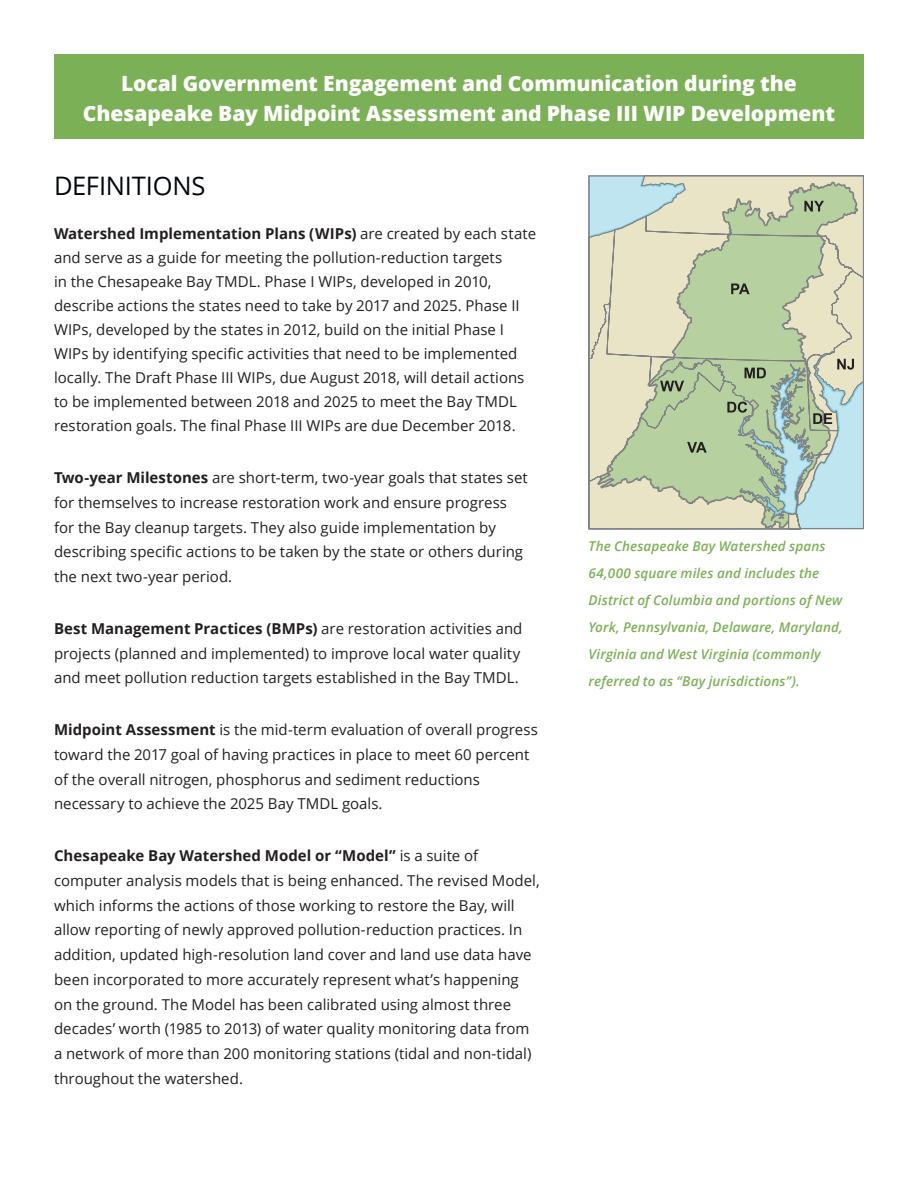
<style>
.page{position:relative;width:918px;height:1188px;background:#fff}
.page>*{position:absolute;margin:0;border:0;box-sizing:border-box;transform-origin:0 0}
.t1{font:25.5px "Open Sans";letter-spacing:-.01em;color:#01060e}
.t2{font:800 21px/30px "Open Sans";letter-spacing:-.005em;color:#fff;text-align:center}
.t3{font:15px/24.8px "Open Sans";color:#231f20}
.t4{font:italic 600 13.5px/27px "Open Sans";letter-spacing:.005em;color:#7cb057}
.s1{font-weight:700}
</style>
<div class="page">
<div style="left:54px;top:54px;width:810px;height:85px;background:#7cb057"></div>
<svg style="left:589px;top:176px;width:275px;height:354px;background:#c5d1b5"></svg>
<h2 class="t2" style="left:83px;top:67px;width:754px">Local Government Engagement and Communication during the<br>Chesapeake Bay Midpoint Assessment and Phase III WIP Development</h2>
<h1 class="t1" style="left:54px;top:168px;width:153px">DEFINITIONS</h1>
<p class="t3" style="left:54px;top:221px;width:484px;line-height:24px"><span class="s1">Watershed Implementation Plans (WIPs)</span> are created by each state and serve as a guide for meeting the pollution-reduction targets<br>in the Chesapeake Bay TMDL. Phase I WIPs, developed in 2010, describe actions the states need to take by 2017 and 2025. Phase II WIPs, developed by the states in 2012, build on the initial Phase I WIPs by identifying specific activities that need to be implemented locally. The Draft Phase III WIPs, due August 2018, will detail actions to be implemented between 2018 and 2025 to meet the Bay TMDL restoration goals. The final Phase III WIPs are due December 2018.</p>
<p class="t3" style="left:54px;top:465px;width:475px"><span class="s1">Two-year Milestones</span> are short-term, two-year goals that states set for themselves to increase restoration work and ensure progress for the Bay cleanup targets. They also guide implementation by describing specific actions to be taken by the state or others during the next two-year period.</p>
<p class="t3" style="left:54px;top:616px;width:470px"><span class="s1">Best Management Practices (BMPs)</span> are restoration activities and projects (planned and implemented) to improve local water quality and meet pollution reduction targets established in the Bay TMDL.</p>
<p class="t3" style="left:54px;top:717px;width:485px"><span class="s1">Midpoint Assessment</span> is the mid-term evaluation of overall progress toward the 2017 goal of having practices in place to meet 60 percent of the overall nitrogen, phosphorus and sediment reductions necessary to achieve the 2025 Bay TMDL goals.</p>
<p class="t3" style="left:54px;top:843px;width:487px"><span class="s1">Chesapeake Bay Watershed Model or “Model”</span> is a suite of computer analysis models that is being enhanced. The revised Model, which informs the actions of those working to restore the Bay, will allow reporting of newly approved pollution-reduction practices. In addition, updated high-resolution land cover and land use data have been incorporated to more accurately represent what’s happening on the ground. The Model has been calibrated using almost three decades’ worth (1985 to 2013) of water quality monitoring data from a network of more than 200 monitoring stations (tidal and non-tidal) throughout the watershed.</p>
<p class="t4" style="left:589px;top:532px;width:256px">The Chesapeake Bay Watershed spans 64,000 square miles and includes the District of Columbia and portions of New York, Pennsylvania, Delaware, Maryland, Virginia and West Virginia (commonly referred to as “Bay jurisdictions”).</p>
</div>
